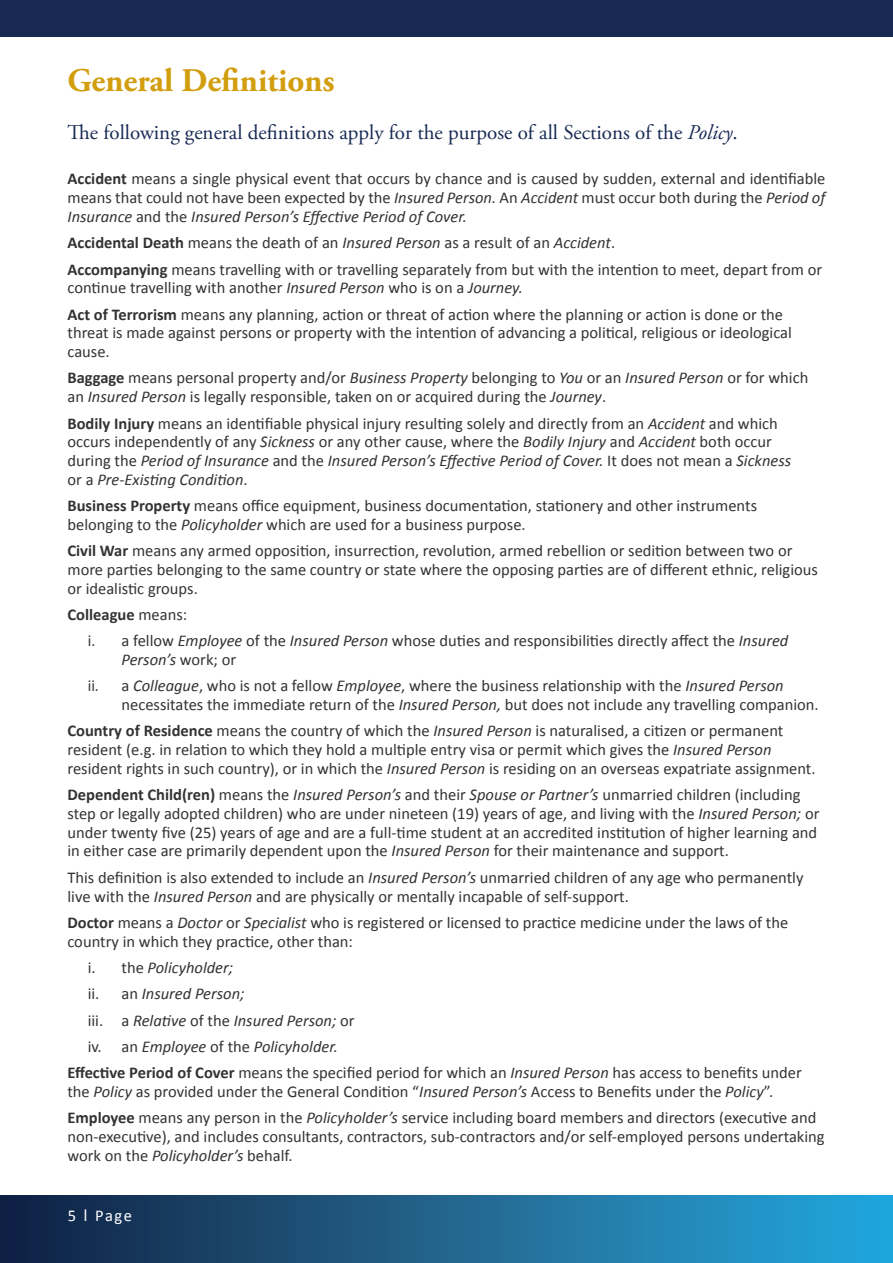
<style>
.page{position:relative;width:893px;height:1263px;background:#fff}
.page>*{position:absolute;margin:0;border:0;box-sizing:border-box;transform-origin:0 0}
.t1{font:700 33px "Adobe Garamond Pro";color:#d29e0e}
.t2{font:21px "Adobe Garamond Pro";color:#182a54}
.t3{font:16.5px/18.8px "Calibri";color:#333334}
.t4{font:italic 16.5px "Calibri";color:#333334}
.t5{font:16.5px "Calibri";color:#fff}
.s1{font-style:italic}
.s2{font-weight:700}
.s3{font-style:normal}
.s4{font-size:18.6px}
</style>
<div class="page">
<div style="left:0;top:0;width:893px;height:37px;background:#182a54"></div>
<div style="left:0;top:1195px;width:893px;height:68px;background:linear-gradient(to right,#152040,#28a9de)"></div>
<h1 class="t1" style="left:68px;top:62px;width:269px">General Definitions</h1>
<p class="t2" style="left:68px;top:120px;width:672px">The following general definitions apply for the purpose of all Sections of the <span class="s1">Policy</span>.</p>
<p class="t3" style="left:68px;top:169px;width:759px;text-align:justify"><span class="s2">Accident</span> means a single physical event that occurs by chance and is caused by sudden, external and identifiable means that could not have been expected by the <span class="s1">Insured Person.</span> An <span class="s1">Accident</span> must occur both during the <span class="s1">Period of Insurance</span> and the <span class="s1">Insured Person’s Effective Period of Cover.</span></p>
<p class="t3" style="left:68px;top:229px;width:756px;line-height:26.2px"><span class="s2">Accidental Death</span> means the death of an <span class="s1">Insured Person</span> as a result of an <span class="s1">Accident</span>.<br><span class="s2">Accompanying</span> means travelling with or travelling separately from but with the intention to meet, depart from or</p>
<p class="t3" style="left:68px;top:274px;width:717px;line-height:26.2px">continue travelling with another <span class="s1">Insured Person</span> who is on a <span class="s1">Journey.<br></span><span class="s2">Act of Terrorism</span> means any planning, action or threat of action where the planning or action is done or the</p>
<p class="t3" style="left:68px;top:323px;width:726px">threat is made against persons or property with the intention of advancing a political, religious or ideological cause.</p>
<p class="t3" style="left:68px;top:368px;width:742px"><span class="s2">Baggage</span> means personal property and/or <span class="s1">Business Property</span> belonging to <span class="s1">You</span> or an <span class="s1">Insured Person</span> or for which an <span class="s1">Insured Person</span> is legally responsible, taken on or acquired during the <span class="s1">Journey</span>.</p>
<p class="t3" style="left:68px;top:413px;width:725px"><span class="s2">Bodily Injury</span> means an identifiable physical injury resulting solely and directly from an <span class="s1">Accident</span> and which occurs independently of any <span class="s1">Sickness</span> or any other cause, where the <span class="s1">Bodily Injury</span> and <span class="s1">Accident</span> both occur during the <span class="s1">Period of Insurance</span> and the <span class="s1">Insured Person’s Effective Period of Cover.</span> It does not mean a <span class="s1">Sickness </span>or a <span class="s1">Pre-Existing Condition</span>.</p>
<p class="t3" style="left:68px;top:495px;width:691px"><span class="s2">Business Property</span> means office equipment, business documentation, stationery and other instruments belonging to the <span class="s1">Policyholder</span> which are used for a business purpose.</p>
<p class="t3" style="left:68px;top:540px;width:752px"><span class="s2">Civil War</span> means any armed opposition, insurrection, revolution, armed rebellion or sedition between two or more parties belonging to the same country or state where the opposing parties are of different ethnic, religious or idealistic groups.</p>
<p class="t3" style="left:88px;top:601px;width:702px;line-height:26.2px;text-indent:-20px"><span class="s2">Colleague</span> means:<br>i. a fellow <span class="s1">Employee</span> of the <span class="s1">Insured Person</span> whose duties and responsibilities directly affect the <span class="s1">Insured</span></p>
<p class="t3" style="left:88px;top:646px;width:697px;line-height:26.2px;text-indent:34px"><span class="s1">Person’s</span> work; or<br>ii. a <span class="s1">Colleague</span>, who is not a fellow <span class="s1">Employee</span>, where the business relationship with the <span class="s1">Insured Person</span></p>
<p class="t3" style="left:67px;top:691px;width:753px;line-height:26.2px;text-indent:54px">necessitates the immediate return of the <span class="s1">Insured Person,</span> but does not include any travelling companion.<br><span class="s2">Country of Residence</span> means the country of which the <span class="s1">Insured Person</span> is naturalised, a citizen or permanent</p>
<p class="t3" style="left:67px;top:739px;width:750px">resident (e.g. in relation to which they hold a multiple entry visa or permit which gives the <span class="s1">Insured Person </span>resident rights in such country), or in which the <span class="s1">Insured Person</span> is residing on an overseas expatriate assignment.</p>
<p class="t3" style="left:67px;top:785px;width:753px"><span class="s2">Dependent Child(ren)</span> means the <span class="s1">Insured Person’s</span> and their <span class="s1">Spouse or Partner’s</span> unmarried children (including step or legally adopted children) who are under nineteen (19) years of age, and living with the <span class="s1">Insured Person;</span> or under twenty five (25) years of age and are a full-time student at an accredited institution of higher learning and in either case are primarily dependent upon the <span class="s1">Insured Person</span> for their maintenance and support.</p>
<p class="t3" style="left:67px;top:867px;width:737px">This definition is also extended to include an <span class="s1">Insured Person’s</span> unmarried children of any age who permanently live with the <span class="s1">Insured Person</span> and are physically or mentally incapable of self-support.</p>
<p class="t3" style="left:67px;top:912px;width:722px"><span class="s2">Doctor</span> means a <span class="s1">Doctor</span> or <span class="s1">Specialist</span> who is registered or licensed to practice medicine under the laws of the country in which they practice, other than:</p>
<p class="t4" style="left:88px;top:956px;width:147px"><span class="s3">i. the</span> Policyholder;</p>
<p class="t4" style="left:88px;top:982px;width:158px"><span class="s3">ii. an</span> Insured Person;</p>
<p class="t4" style="left:88px;top:1009px;width:268px"><span class="s3">iii. a</span> Relative <span class="s3">of the</span> Insured Person; <span class="s3">or</span></p>
<p class="t4" style="left:88px;top:1035px;width:252px"><span class="s3">iv. an</span> Employee <span class="s3">of the</span> Policyholder.</p>
<p class="t3" style="left:67px;top:1062px;width:736px"><span class="s2">Effective Period of Cover</span> means the specified period for which an <span class="s1">Insured Person</span> has access to benefits under</p>
<p class="t3" style="left:67px;top:1077px;width:750px;line-height:26.2px">the <span class="s1">Policy</span> as provided under the General Condition “<span class="s1">Insured Person’s</span> Access to Benefits under the <span class="s1">Policy</span>”.<br><span class="s2">Employee</span> means any person in the <span class="s1">Policyholder’s</span> service including board members and directors (executive and</p>
<p class="t3" style="left:67px;top:1126px;width:759px">non-executive), and includes consultants, contractors, sub-contractors and/or self-employed persons undertaking work on the <span class="s1">Policyholder’s</span> behalf.</p>
<p class="t5" style="left:68px;top:1206px;width:66px">5 <span class="s4">I</span> Page</p>
</div>
